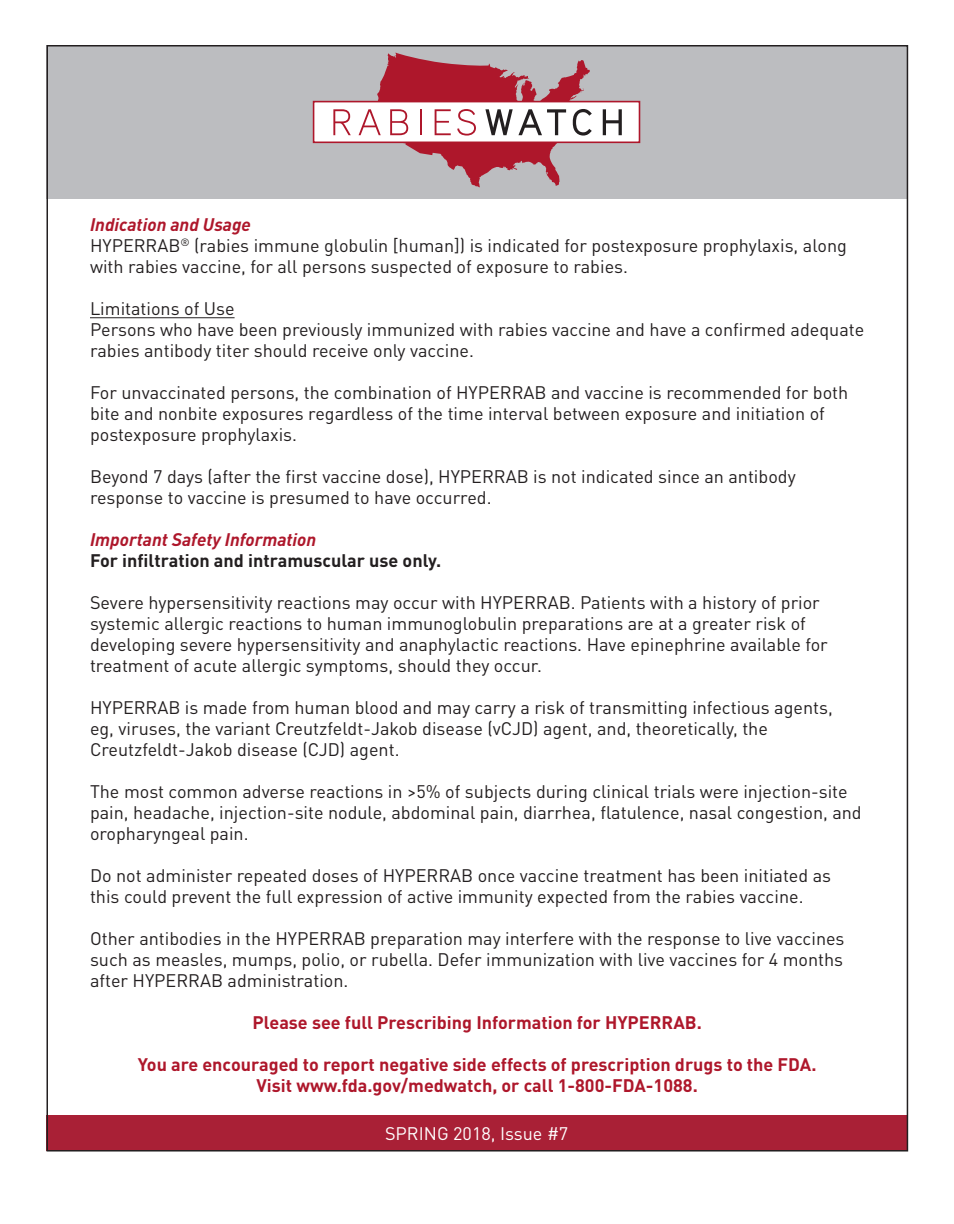
<style>
.page{position:relative;width:954px;height:1224px;background:#fff}
.page>*{position:absolute;margin:0;border:0;box-sizing:border-box;transform-origin:0 0}
.t1{font:18px/21px "DINOT";color:#231f20}
.t2{font:700 18px/21px "DINOT";color:#ae172b;text-align:center}
.t3{font:italic 700 18px "DINOT";color:#ae172b}
.t4{font:700 18px "DINOT";color:#231f20}
.t5{font:18px "DINOT";color:#fff}
</style>
<div class="page">
<div style="left:46px;top:45px;width:861px;height:153px;background:#bcbdc0"></div>
<div style="left:314px;top:102px;width:325px;height:40px;background:#fff"></div>
<div style="left:313px;top:101px;width:327px;height:42px;border:2px solid #ae172b"></div>
<svg style="left:333px;top:109px;width:18px;height:26px"></svg>
<svg style="left:359px;top:52px;width:233px;height:135px"></svg>
<svg style="left:603px;top:109px;width:19px;height:26px"></svg>
<div style="left:46px;top:1115px;width:861px;height:35px;background:#a92036"></div>
<hr style="left:90px;top:317px;width:145px;height:1px;background:#231f20">
<p class="t3" style="left:90px;top:213px;width:162px">Indication and Usage</p>
<p class="t1" style="left:90px;top:235px;width:758px">HYPERRAB<sup>®</sup> (rabies immune globulin [human]) is indicated for postexposure prophylaxis, along with rabies vaccine, for all persons suspected of exposure to rabies.</p>
<p class="t1" style="left:90px;top:298px;width:146px">Limitations of Use</p>
<p class="t1" style="left:90px;top:319px;width:776px">Persons who have been previously immunized with rabies vaccine and have a confirmed adequate rabies antibody titer should receive only vaccine.</p>
<p class="t1" style="left:90px;top:382px;width:760px">For unvaccinated persons, the combination of HYPERRAB and vaccine is recommended for both bite and nonbite exposures regardless of the time interval between exposure and initiation of postexposure prophylaxis.</p>
<p class="t1" style="left:90px;top:466px;width:707px">Beyond 7 days (after the first vaccine dose), HYPERRAB is not indicated since an antibody response to vaccine is presumed to have occurred.</p>
<p class="t3" style="left:90px;top:528px;width:228px">Important Safety Information</p>
<p class="t4" style="left:90px;top:549px;width:353px">For infiltration and intramuscular use only.</p>
<p class="t1" style="left:90px;top:592px;width:739px">Severe hypersensitivity reactions may occur with HYPERRAB. Patients with a history of prior systemic allergic reactions to human immunoglobulin preparations are at a greater risk of developing severe hypersensitivity and anaphylactic reactions. Have epinephrine available for treatment of acute allergic symptoms, should they occur.</p>
<p class="t1" style="left:90px;top:697px;width:744px">HYPERRAB is made from human blood and may carry a risk of transmitting infectious agents, eg, viruses, the variant Creutzfeldt-Jakob disease (vCJD) agent, and, theoretically, the<br>Creutzfeldt-Jakob disease (CJD) agent.</p>
<p class="t1" style="left:90px;top:781px;width:773px">The most common adverse reactions in &gt;5% of subjects during clinical trials were injection-site pain, headache, injection-site nodule, abdominal pain, diarrhea, flatulence, nasal congestion, and oropharyngeal pain.</p>
<p class="t1" style="left:90px;top:865px;width:743px">Do not administer repeated doses of HYPERRAB once vaccine treatment has been initiated as this could prevent the full expression of active immunity expected from the rabies vaccine.</p>
<p class="t1" style="left:90px;top:928px;width:756px;text-align:justify">Other antibodies in the HYPERRAB preparation may interfere with the response to live vaccines such as measles, mumps, polio, or rubella. Defer immunization with live vaccines for 4 months after HYPERRAB administration.</p>
<p class="t2" style="left:253px;top:1012px;width:451px">Please see full Prescribing Information for HYPERRAB.</p>
<p class="t2" style="left:138px;top:1054px;width:680px">You are encouraged to report negative side effects of prescription drugs to the FDA.<br>Visit www.fda.gov/medwatch, or call 1-800-FDA-1088.</p>
<p class="t5" style="left:385px;top:1122px;width:185px">SPRING 2018, Issue #7</p>
</div>
